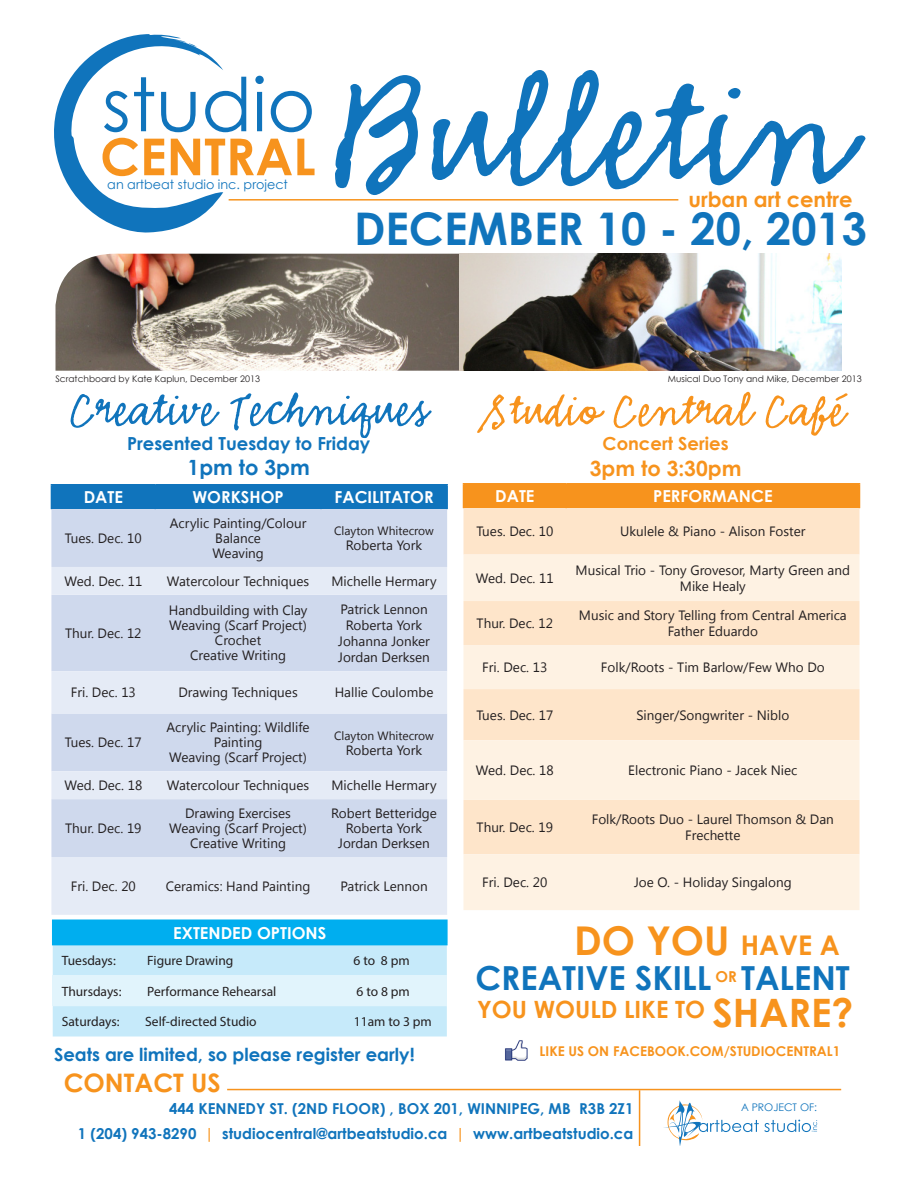
<style>
.page{position:relative;width:918px;height:1188px;background:#fff}
.page>*{position:absolute;margin:0;border:0;box-sizing:border-box;transform-origin:0 0}
.t1{font:74.1px "Century Gothic";color:#1074bc}
.t2{font:52.5px "Emmascript MVB Std";color:#1074bc}
.t3{font:51px "Emmascript MVB Std";color:#f7931d}
.t4{font:700 51px "Century Gothic";color:#f7931d}
.t5{font:700 45px "Century Gothic";color:#1074bc}
.t6{font:700 39.6px "Century Gothic";color:#f7931d}
.t7{font:700 33.15px "Century Gothic";color:#1074bc}
.t8{font:700 25.5px "Century Gothic";color:#f7931d}
.t9{font:700 23.85px "Century Gothic";color:#f7931d}
.t10{font:700 21px "Century Gothic";color:#f7931d}
.t11{font:700 21px "Century Gothic";color:#1074bc}
.t12{font:700 18px "Century Gothic";color:#1074bc}
.t13{font:700 18px "Century Gothic";color:#f7931d}
.t14{font:700 16.5px "Century Gothic";color:#fff}
.t15{font:700 15px/25.5px "Century Gothic";color:#1074bc;text-align:right}
.t16{font:13.5px/15px "Segoe UI";color:#231f20;text-align:center}
.t17{font:13.5px "Myriad Pro";color:#231f20}
.t18{font:700 13.5px "Century Gothic";color:#f7931d}
.t19{font:12.75px "Century Gothic";color:#1074bc}
.t20{font:12px "Segoe UI";color:#231f20}
.t21{font:10.5px "Century Gothic";color:#1074bc}
.t22{font:9px "Century Gothic";color:#231f20}
.s1{font-size:27.15px}
.s2{font-size:39.15px}
.s3{color:#f7931d}
</style>
<div class="page">
<svg style="left:54px;top:34px;width:169px;height:199px"></svg>
<svg style="left:335px;top:70px;width:531px;height:125px"></svg>
<hr style="left:227px;top:1089px;width:614px;height:1px;background:#f7931d">
<svg style="left:664px;top:1100px;width:153px;height:46px"></svg>
<hr style="left:639px;top:1090px;width:1px;height:56px;background:#f7931d">
<hr style="left:229px;top:199px;width:449px;height:2px;background:#f7931d">
<img style="left:56px;top:254px;width:403px;height:117px">
<img style="left:459px;top:254px;width:383px;height:117px">
<div style="left:51px;top:509px;width:396px;height:58px;background:#cfd9ed"></div>
<svg style="left:51px;top:567px;width:396px;height:348px;background:#d9e1f1"></svg>
<hr style="left:51px;top:484px;width:104px;height:2px;background:#1074bc">
<div style="left:51px;top:485px;width:395px;height:24px;background:#1074bc"></div>
<hr style="left:155px;top:484px;width:166px;height:2px;background:#1074bc">
<hr style="left:154px;top:486px;width:2px;height:23px;background:#1074bc">
<hr style="left:321px;top:484px;width:127px;height:2px;background:#1074bc">
<hr style="left:320px;top:486px;width:2px;height:23px;background:#1074bc">
<hr style="left:446px;top:486px;width:2px;height:23px;background:#1074bc">
<div style="left:464px;top:508px;width:396px;height:47px;background:#fee5ca"></div>
<svg style="left:464px;top:555px;width:396px;height:355px;background:#feecd8"></svg>
<hr style="left:463px;top:483px;width:103px;height:2px;background:#f7931d">
<hr style="left:566px;top:483px;width:294px;height:2px;background:#f7931d">
<div style="left:463px;top:484px;width:397px;height:24px;background:#f7931d"></div>
<hr style="left:52px;top:920px;width:396px;height:1px;background:#00aeef">
<svg style="left:52px;top:921px;width:395px;height:115px;background:#a4e0f8"></svg>
<hr style="left:446px;top:921px;width:2px;height:23px;background:#00aeef">
<hr style="left:52px;top:944px;width:396px;height:1px;background:#00aeef">
<img style="left:505px;top:1040px;width:23px;height:21px">
<h1 class="t1" style="left:102px;top:53px;width:215px">studio</h1>
<h3 class="t4" style="left:100px;top:118px;width:217px">CENTRAL</h3>
<p class="t19" style="left:107px;top:176px;width:182px">an artbeat studio inc. project</p>
<p class="t10" style="left:688px;top:184px;width:166px">urban art centre</p>
<p class="t5" style="left:354px;top:194px;width:515px">DECEMBER 10 - 20, 2013</p>
<p class="t22" style="left:56px;top:372px;width:206px">Scratchboard by Kate Kaplun, December 2013</p>
<p class="t22" style="left:668px;top:372px;width:195px">Musical Duo Tony and Mike, December 2013</p>
<p class="t2" style="left:71px;top:380px;width:359px">Creative Techniques</p>
<p class="t12" style="left:127px;top:430px;width:245px">Presented Tuesday to Friday</p>
<p class="t11" style="left:188px;top:451px;width:124px">1pm to 3pm</p>
<p class="t14" style="left:84px;top:485px;width:41px">DATE</p>
<p class="t14" style="left:192px;top:485px;width:93px">WORKSHOP</p>
<p class="t14" style="left:335px;top:485px;width:101px">FACILITATOR</p>
<p class="t16" style="left:65px;top:530px;width:78px">Tues. Dec. 10</p>
<p class="t16" style="left:170px;top:515px;width:138px">Acrylic Painting/Colour<br>Balance</p>
<p class="t16" style="left:212px;top:545px;width:53px">Weaving</p>
<p class="t20" style="left:334px;top:523px;width:101px">Clayton Whitecrow</p>
<p class="t16" style="left:346px;top:538px;width:78px">Roberta York</p>
<p class="t16" style="left:64px;top:573px;width:79px">Wed. Dec. 11</p>
<p class="t16" style="left:167px;top:573px;width:144px">Watercolour Techniques</p>
<p class="t16" style="left:331px;top:573px;width:107px">Michelle Hermary</p>
<p class="t16" style="left:65px;top:625px;width:78px">Thur. Dec. 12</p>
<p class="t16" style="left:340px;top:600px;width:89px;line-height:16.2px">Patrick Lennon<br>Roberta York</p>
<p class="t16" style="left:338px;top:633px;width:93px">Johanna Jonker</p>
<p class="t16" style="left:338px;top:649px;width:93px">Jordan Derksen</p>
<p class="t16" style="left:169px;top:603px;width:140px;text-align:left">Handbuilding with Clay<br>Weaving (Scarf Project)</p>
<p class="t16" style="left:215px;top:633px;width:48px">Crochet</p>
<p class="t16" style="left:190px;top:648px;width:97px">Creative Writing</p>
<p class="t16" style="left:71px;top:684px;width:67px">Fri. Dec. 13</p>
<p class="t16" style="left:179px;top:684px;width:121px">Drawing Techniques</p>
<p class="t16" style="left:335px;top:684px;width:100px">Hallie Coulombe</p>
<p class="t16" style="left:65px;top:734px;width:78px">Tues. Dec. 17</p>
<p class="t16" style="left:167px;top:719px;width:145px">Acrylic Painting: Wildlife<br>Painting</p>
<p class="t16" style="left:169px;top:749px;width:139px">Weaving (Scarf Project)</p>
<p class="t20" style="left:334px;top:727px;width:101px">Clayton Whitecrow</p>
<p class="t16" style="left:346px;top:742px;width:78px">Roberta York</p>
<p class="t16" style="left:64px;top:777px;width:79px">Wed. Dec. 18</p>
<p class="t16" style="left:167px;top:777px;width:144px">Watercolour Techniques</p>
<p class="t16" style="left:331px;top:777px;width:107px">Michelle Hermary</p>
<p class="t16" style="left:65px;top:820px;width:78px">Thur. Dec. 19</p>
<p class="t16" style="left:331px;top:805px;width:107px">Robert Betteridge<br>Roberta York</p>
<p class="t16" style="left:338px;top:835px;width:93px">Jordan Derksen</p>
<p class="t16" style="left:185px;top:805px;width:107px">Drawing Exercises</p>
<p class="t16" style="left:169px;top:820px;width:139px">Weaving (Scarf Project)<br>Creative Writing</p>
<p class="t16" style="left:71px;top:878px;width:67px">Fri. Dec. 20</p>
<p class="t16" style="left:166px;top:878px;width:146px">Ceramics: Hand Painting</p>
<p class="t16" style="left:340px;top:878px;width:89px">Patrick Lennon</p>
<p class="t14" style="left:173px;top:920px;width:155px">EXTENDED OPTIONS</p>
<p class="t17" style="left:62px;top:952px;width:56px">Tuesdays:</p>
<p class="t17" style="left:147px;top:952px;width:88px">Figure Drawing</p>
<p class="t17" style="left:354px;top:952px;width:58px">6 to 8 pm</p>
<p class="t17" style="left:62px;top:983px;width:61px">Thursdays:</p>
<p class="t17" style="left:147px;top:983px;width:131px">Performance Rehearsal</p>
<p class="t17" style="left:357px;top:983px;width:55px">6 to 8 pm</p>
<p class="t17" style="left:62px;top:1014px;width:59px">Saturdays:</p>
<p class="t17" style="left:145px;top:1014px;width:113px">Self-directed Studio</p>
<p class="t17" style="left:354px;top:1014px;width:79px">11am to 3 pm</p>
<p class="t12" style="left:54px;top:1041px;width:362px">Seats are limited, so please register early!</p>
<p class="t8" style="left:64px;top:1064px;width:159px">CONTACT US</p>
<p class="t3" style="left:485px;top:382px;width:363px">Studio Central Café</p>
<p class="t13" style="left:603px;top:430px;width:128px">Concert Series</p>
<p class="t10" style="left:590px;top:452px;width:153px">3pm to 3:30pm</p>
<p class="t14" style="left:495px;top:484px;width:41px">DATE</p>
<p class="t14" style="left:653px;top:484px;width:121px">PERFORMANCE</p>
<p class="t16" style="left:476px;top:523px;width:78px">Tues. Dec. 10</p>
<p class="t16" style="left:620px;top:523px;width:187px">Ukulele &amp; Piano - Alison Foster</p>
<p class="t16" style="left:476px;top:570px;width:79px">Wed. Dec. 11</p>
<p class="t16" style="left:576px;top:561px;width:276px;line-height:16.2px">Musical Trio - Tony Grovesor, Marty Green and<br>Mike Healy</p>
<p class="t16" style="left:477px;top:615px;width:78px">Thur. Dec. 12</p>
<p class="t16" style="left:579px;top:606px;width:269px;line-height:16.2px">Music and Story Telling from Central America<br>Father Eduardo</p>
<p class="t16" style="left:482px;top:659px;width:67px">Fri. Dec. 13</p>
<p class="t16" style="left:601px;top:659px;width:225px">Folk/Roots - Tim Barlow/Few Who Do</p>
<p class="t16" style="left:476px;top:707px;width:78px">Tues. Dec. 17</p>
<p class="t16" style="left:636px;top:707px;width:154px">Singer/Songwriter - Niblo</p>
<p class="t16" style="left:476px;top:762px;width:79px">Wed. Dec. 18</p>
<p class="t16" style="left:628px;top:762px;width:171px">Electronic Piano - Jacek Niec</p>
<p class="t16" style="left:477px;top:819px;width:78px">Thur. Dec. 19</p>
<p class="t16" style="left:592px;top:810px;width:244px;line-height:16.2px">Folk/Roots Duo - Laurel Thomson &amp; Dan<br>Frechette</p>
<p class="t16" style="left:482px;top:874px;width:67px">Fri. Dec. 20</p>
<p class="t16" style="left:634px;top:874px;width:159px">Joe O. - Holiday Singalong</p>
<p class="t6" style="left:574px;top:911px;width:267px">DO YOU <span class="s1">HAVE A</span></p>
<p class="t7" style="left:475px;top:953px;width:376px">CREATIVE SKILL <sup>OR</sup> TALENT</p>
<p class="t9" style="left:477px;top:992px;width:378px">YOU WOULD LIKE TO <span class="s2">SHARE?</span></p>
<p class="t18" style="left:540px;top:1041px;width:302px">LIKE US ON FACEBOOK.COM/STUDIOCENTRAL1</p>
<p class="t15" style="left:78px;top:1095px;width:557px">444 KENNEDY ST. (2ND FLOOR) , BOX 201, WINNIPEG, MB R3B 2Z1<br>1 (204) 943-8290 <span class="s3">|</span> studiocentral@artbeatstudio.ca <span class="s3">|</span> www.artbeatstudio.ca</p>
<p class="t21" style="left:741px;top:1100px;width:78px">A PROJECT OF:</p>
</div>
